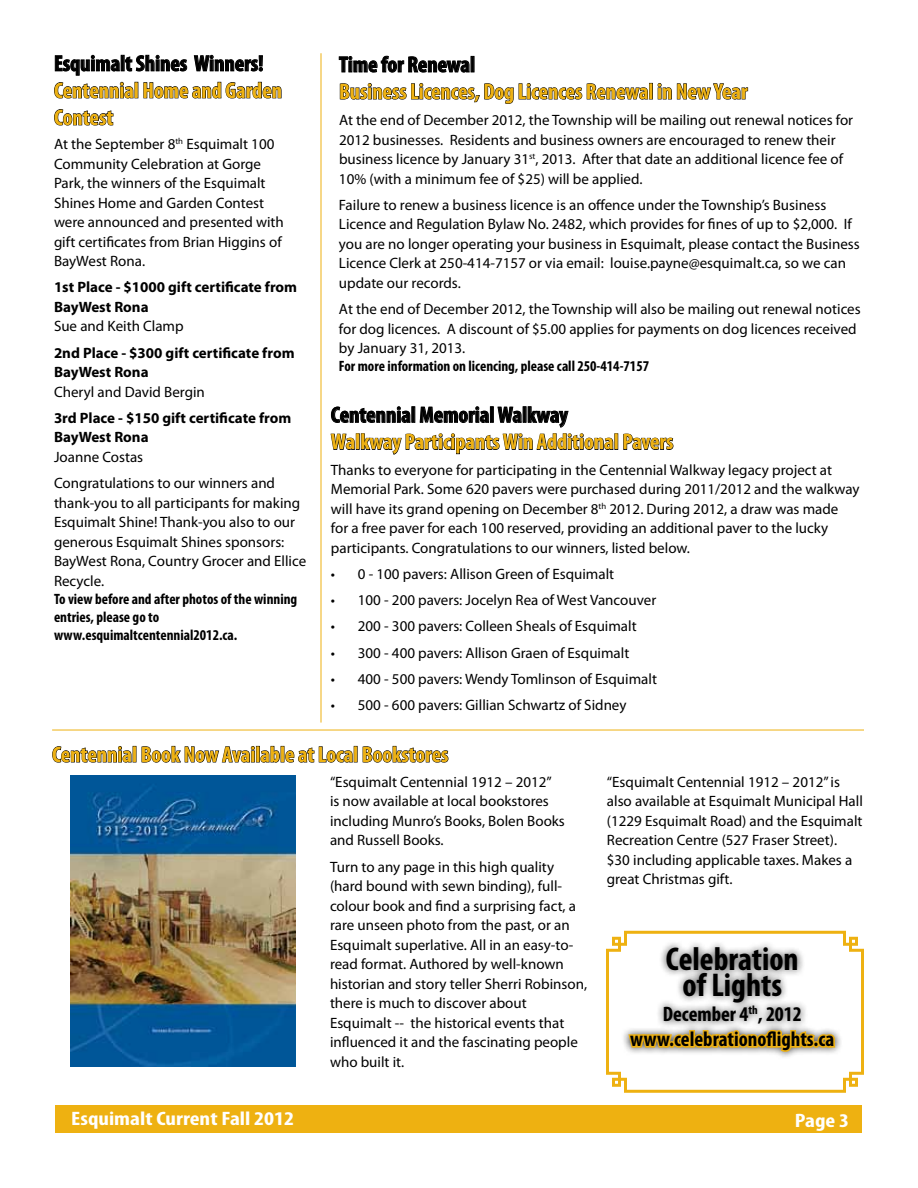
<style>
.page{position:relative;width:918px;height:1188px;background:#fff}
.page>*{position:absolute;margin:0;border:0;box-sizing:border-box;transform-origin:0 0}
.t1{font:700 condensed 33px/25.5px "Myriad Pro";color:#000;text-align:center}
.t2{font:700 condensed 22.5px/27px "Myriad Pro";color:#eeb111}
.t3{font:700 condensed 22.5px "Myriad Pro";color:#000}
.t4{font:700 condensed 21px/25.2px "Myriad Pro";color:#000;text-align:center}
.t5{font:700 condensed 19.5px "Myriad Pro";color:#fff;scale:1.2 1}
.t6{font:15px/19.5px "Myriad Pro";color:#000}
.t7{font:700 condensed 15px/18px "Myriad Pro";color:#000}
.t8{font:700 15px/19.5px "Myriad Pro";color:#000}
</style>
<div class="page">
<div style="left:56px;top:1105px;width:806px;height:28px;background:#eeb111"></div>
<svg style="left:54px;top:54px;width:228px;height:45px"></svg>
<svg style="left:54px;top:109px;width:60px;height:17px"></svg>
<svg style="left:330px;top:406px;width:284px;height:49px"></svg>
<svg style="left:623px;top:433px;width:51px;height:17px"></svg>
<svg style="left:339px;top:55px;width:309px;height:49px"></svg>
<div style="left:649px;top:83px;width:4px;height:16px;border:1px solid #000"></div>
<svg style="left:658px;top:83px;width:90px;height:17px"></svg>
<hr style="left:321px;top:53px;width:1px;height:670px;background:#eeb111">
<svg style="left:52px;top:746px;width:80px;height:17px"></svg>
<svg style="left:141px;top:745px;width:212px;height:18px"></svg>
<svg style="left:362px;top:746px;width:87px;height:17px"></svg>
<hr style="left:52px;top:730px;width:812px;height:1px;background:#eeb111">
<svg style="left:606px;top:930px;width:258px;height:163px"></svg>
<img style="left:70px;top:775px;width:226px;height:292px">
<h2 class="t3" style="left:54px;top:49px;width:211px">Esquimalt Shines Winners!</h2>
<h2 class="t2" style="left:54px;top:76px;width:230px">Centennial Home and Garden<br>Contest</h2>
<p class="t6" style="left:54px;top:134px;width:231px">At the September 8<sup>th</sup> Esquimalt 100<br>Community Celebration at Gorge<br>Park, the winners of the Esquimalt<br>Shines Home and Garden Contest were announced and presented with gift certificates from Brian Higgins of<br>BayWest Rona.</p>
<p class="t8" style="left:54px;top:277px;width:245px">1st Place - $1000 gift certificate from<br>BayWest Rona</p>
<p class="t6" style="left:54px;top:316px;width:131px">Sue and Keith Clamp</p>
<p class="t8" style="left:54px;top:342px;width:242px">2nd Place - $300 gift certificate from<br>BayWest Rona</p>
<p class="t6" style="left:54px;top:382px;width:152px">Cheryl and David Bergin</p>
<p class="t8" style="left:54px;top:408px;width:239px">3rd Place - $150 gift certificate from<br>BayWest Rona</p>
<p class="t6" style="left:54px;top:443px;width:223px;line-height:26.2px">Joanne Costas<br>Congratulations to our winners and</p>
<p class="t6" style="left:54px;top:493px;width:254px">thank-you to all participants for making Esquimalt Shine! Thank-you also to our generous Esquimalt Shines sponsors:<br>BayWest Rona, Country Grocer and Ellice Recycle.</p>
<p class="t7" style="left:54px;top:589px;width:245px">To view before and after photos of the winning entries, please go to www.esquimaltcentennial2012.ca.</p>
<h2 class="t3" style="left:339px;top:50px;width:138px">Time for Renewal</h2>
<h2 class="t2" style="left:339px;top:78px;width:410px">Business Licences, Dog Licences Renewal in New Year</h2>
<p class="t6" style="left:339px;top:110px;width:516px">At the end of December 2012, the Township will be mailing out renewal notices for 2012 businesses. Residents and business owners are encouraged to renew their business licence by January 31<sup>st</sup>, 2013. After that date an additional licence fee of 10% (with a minimum fee of $25) will be applied.</p>
<p class="t6" style="left:339px;top:195px;width:522px">Failure to renew a business licence is an offence under the Township’s Business Licence and Regulation Bylaw No. 2482, which provides for fines of up to $2,000. If you are no longer operating your business in Esquimalt, please contact the Business Licence Clerk at 250-414-7157 or via email: louise.payne@esquimalt.ca, so we can update our records.</p>
<p class="t6" style="left:339px;top:299px;width:523px">At the end of December 2012, the Township will also be mailing out renewal notices for dog licences. A discount of $5.00 applies for payments on dog licences received by January 31, 2013.</p>
<p class="t7" style="left:339px;top:357px;width:312px">For more information on licencing, please call 250-414-7157</p>
<h2 class="t3" style="left:331px;top:401px;width:239px">Centennial Memorial Walkway</h2>
<h2 class="t2" style="left:331px;top:428px;width:344px">Walkway Participants Win Additional Pavers</h2>
<p class="t6" style="left:331px;top:460px;width:530px">Thanks to everyone for participating in the Centennial Walkway legacy project at Memorial Park. Some 620 pavers were purchased during 2011/2012 and the walkway will have its grand opening on December 8<sup>th</sup> 2012. During 2012, a draw was made<br>for a free paver for each 100 reserved, providing an additional paver to the lucky participants. Congratulations to our winners, listed below.</p>
<p class="t6" style="left:331px;top:564px;width:285px">• 0 - 100 pavers: Allison Green of Esquimalt</p>
<p class="t6" style="left:331px;top:590px;width:327px">• 100 - 200 pavers: Jocelyn Rea of West Vancouver</p>
<p class="t6" style="left:331px;top:616px;width:307px">• 200 - 300 pavers: Colleen Sheals of Esquimalt</p>
<p class="t6" style="left:331px;top:643px;width:300px">• 300 - 400 pavers: Allison Graen of Esquimalt</p>
<p class="t6" style="left:331px;top:669px;width:328px">• 400 - 500 pavers: Wendy Tomlinson of Esquimalt</p>
<p class="t6" style="left:331px;top:695px;width:297px">• 500 - 600 pavers: Gillian Schwartz of Sidney</p>
<h2 class="t2" style="left:52px;top:741px;width:398px">Centennial Book Now Available at Local Bookstores</h2>
<p class="t6" style="left:330px;top:772px;width:236px">“Esquimalt Centennial 1912 – 2012” is now available at local bookstores including Munro’s Books, Bolen Books and Russell Books.</p>
<p class="t6" style="left:330px;top:857px;width:259px">Turn to any page in this high quality (hard bound with sewn binding), full&shy;colour book and find a surprising fact, a rare unseen photo from the past, or an Esquimalt superlative. All in an easy-to&shy;read format. Authored by well-known historian and story teller Sherri Robinson, there is much to discover about Esquimalt -- the historical events that influenced it and the fascinating people who built it.</p>
<p class="t6" style="left:607px;top:772px;width:257px">“Esquimalt Centennial 1912 – 2012” is also available at Esquimalt Municipal Hall (1229 Esquimalt Road) and the Esquimalt Recreation Centre (527 Fraser Street). $30 including applicable taxes. Makes a great Christmas gift.</p>
<h1 class="t1" style="left:666px;top:946px;width:134px">Celebration of Lights</h1>
<h3 class="t4" style="left:630px;top:1001px;width:206px">December 4<sup>th</sup>, 2012 www.celebrationoflights.ca</h3>
<h3 class="t5" style="left:71px;top:1107px;width:187px">Esquimalt Current Fall 2012</h3>
<h3 class="t5" style="left:795px;top:1108px;width:47px">Page 3</h3>
</div>
